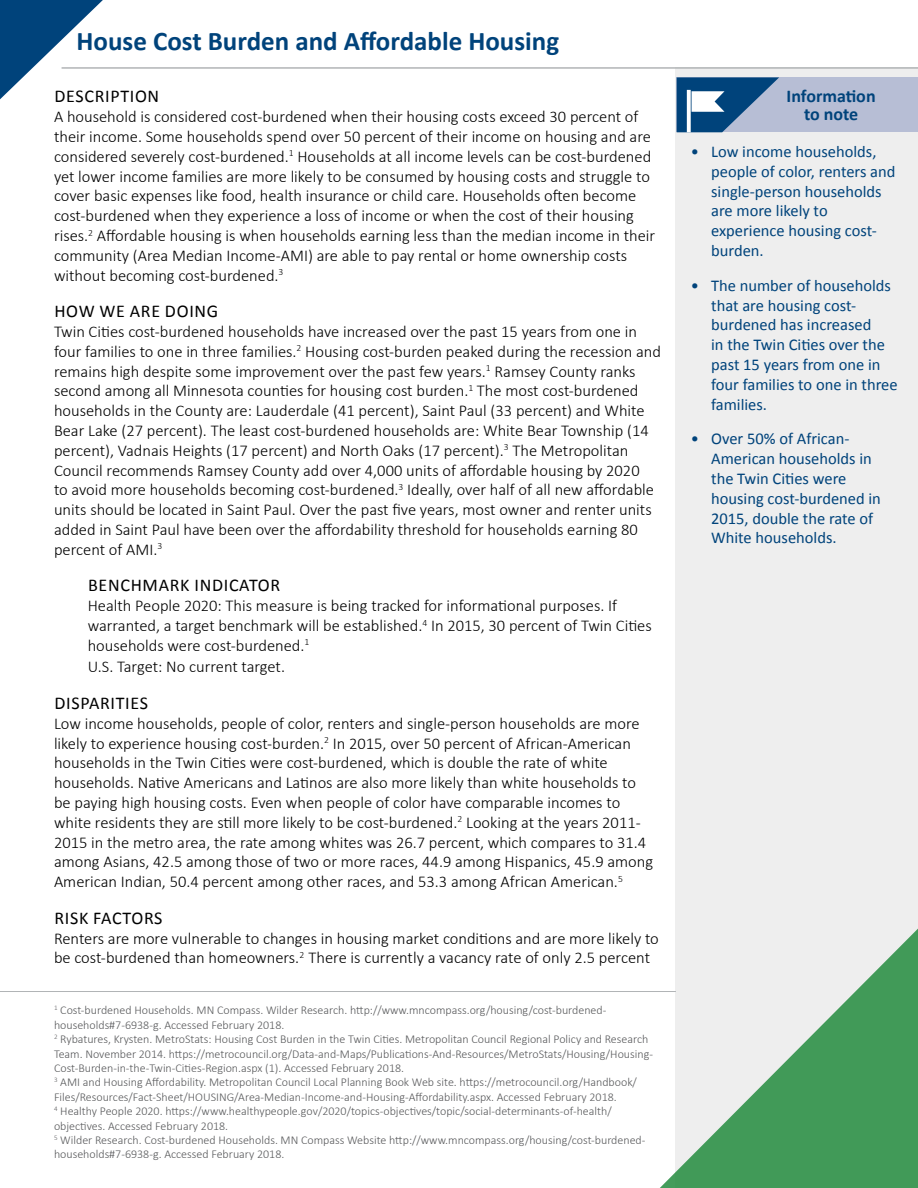
<style>
.page{position:relative;width:918px;height:1188px;background:#fff}
.page>*{position:absolute;margin:0;border:0;box-sizing:border-box;transform-origin:0 0}
.Page_Title{font:700 27px "Calibri";color:#00437b}
.Indented_Subheader{font:18px "Calibri";letter-spacing:.04em;color:#000}
.Callout_Header{font:700 18px/18px "Calibri";color:#00437b;text-align:center}
.Body_copy{font:300 16.5px/19.8px "Calibri";color:#000}
.t1{font:16.5px/19.8px "Calibri";color:#00437b}
.Indented_Body_Copy{font:300 16.5px/19.8px "Calibri";color:#000}
.footnotes{font:300 12px/14.4px "Calibri";color:#58595b}
</style>
<div class="page">
<div style="left:676px;top:68px;width:242px;height:1120px;background:#eee"></div>
<svg style="left:0;top:0;width:103px;height:99px"></svg>
<hr style="left:0;top:991px;width:676px;height:1px;background:#b1b4b6">
<hr style="left:62px;top:67px;width:856px;height:2px;background:#b1b4b6">
<svg style="left:660px;top:889px;width:258px;height:299px"></svg>
<div style="left:677px;top:77px;width:241px;height:55px;background:#b7bed5"></div>
<svg style="left:677px;top:77px;width:102px;height:55px"></svg>
<h3 class="Page_Title" style="left:77px;top:24px;width:484px">House Cost Burden and Affordable Housing</h3>
<h4 class="Indented_Subheader" style="left:54px;top:85px;width:106px">DESCRIPTION</h4>
<p class="Body_copy" style="left:54px;top:107px;width:603px">A household is considered cost-burdened when their housing costs exceed 30 percent of their income. Some households spend over 50 percent of their income on housing and are considered severely cost-burdened.<sup>1</sup> Households at all income levels can be cost-burdened yet lower income families are more likely to be consumed by housing costs and struggle to cover basic expenses like food, health insurance or child care. Households often become cost-burdened when they experience a loss of income or when the cost of their housing rises.<sup>2</sup> Affordable housing is when households earning less than the median income in their community (Area Median Income-AMI) are able to pay rental or home ownership costs without becoming cost-burdened.<sup>3</sup></p>
<h4 class="Indented_Subheader" style="left:54px;top:300px;width:165px">HOW WE ARE DOING</h4>
<p class="Body_copy" style="left:54px;top:322px;width:608px">Twin Cities cost-burdened households have increased over the past 15 years from one in four families to one in three families.<sup>2</sup> Housing cost-burden peaked during the recession and remains high despite some improvement over the past few years.<sup>1</sup> Ramsey County ranks second among all Minnesota counties for housing cost burden.<sup>1</sup> The most cost-burdened households in the County are: Lauderdale (41 percent), Saint Paul (33 percent) and White Bear Lake (27 percent). The least cost-burdened households are: White Bear Township (14 percent), Vadnais Heights (17 percent) and North Oaks (17 percent).<sup>3</sup> The Metropolitan Council recommends Ramsey County add over 4,000 units of affordable housing by 2020<br>to avoid more households becoming cost-burdened.<sup>3</sup> Ideally, over half of all new affordable units should be located in Saint Paul. Over the past five years, most owner and renter units added in Saint Paul have been over the affordability threshold for households earning 80 percent of AMI.<sup>3</sup></p>
<h4 class="Indented_Subheader" style="left:88px;top:574px;width:194px">BENCHMARK INDICATOR</h4>
<p class="Indented_Body_Copy" style="left:88px;top:596px;width:566px">Health People 2020: This measure is being tracked for informational purposes. If warranted, a target benchmark will be established.<sup>4</sup> In 2015, 30 percent of Twin Cities households were cost-burdened.<sup>1</sup></p>
<p class="Indented_Body_Copy" style="left:88px;top:657px;width:199px">U.S. Target: No current target.</p>
<h4 class="Indented_Subheader" style="left:54px;top:692px;width:95px">DISPARITIES</h4>
<p class="Body_copy" style="left:54px;top:713px;width:601px">Low income households, people of color, renters and single-person households are more likely to experience housing cost-burden.<sup>2</sup> In 2015, over 50 percent of African-American households in the Twin Cities were cost-burdened, which is double the rate of white households. Native Americans and Latinos are also more likely than white households to be paying high housing costs. Even when people of color have comparable incomes to white residents they are still more likely to be cost-burdened.<sup>2</sup> Looking at the years 2011- 2015 in the metro area, the rate among whites was 26.7 percent, which compares to 31.4 among Asians, 42.5 among those of two or more races, 44.9 among Hispanics, 45.9 among American Indian, 50.4 percent among other races, and 53.3 among African American.<sup>5</sup></p>
<h4 class="Indented_Subheader" style="left:54px;top:907px;width:110px">RISK FACTORS</h4>
<p class="Body_copy" style="left:54px;top:928px;width:606px">Renters are more vulnerable to changes in housing market conditions and are more likely to be cost-burdened than homeowners.<sup>2</sup> There is currently a vacancy rate of only 2.5 percent</p>
<h6 class="footnotes" style="left:54px;top:1003px;width:554px"><sup>1</sup> Cost-burdened Households. MN Compass. Wilder Research. http://www.mncompass.org/housing/cost-burdened&shy;households#7-6938-g. Accessed February 2018.</h6>
<h6 class="footnotes" style="left:54px;top:1032px;width:601px"><sup>2</sup> Rybatures, Krysten. MetroStats: Housing Cost Burden in the Twin Cities. Metropolitan Council Regional Policy and Research<br>Team. November 2014. https://metrocouncil.org/Data-and-Maps/Publications-And-Resources/MetroStats/Housing/Housing-<br>Cost-Burden-in-the-Twin-Cities-Region.aspx (1). Accessed February 2018.</h6>
<h6 class="footnotes" style="left:54px;top:1075px;width:585px"><sup>3</sup> AMI and Housing Affordability. Metropolitan Council Local Planning Book Web site. https://metrocouncil.org/Handbook/<br>Files/Resources/Fact-Sheet/HOUSING/Area-Median-Income-and-Housing-Affordability.aspx. Accessed February 2018.</h6>
<h6 class="footnotes" style="left:54px;top:1104px;width:559px"><sup>4</sup> Healthy People 2020. https://www.healthypeople.gov/2020/topics-objectives/topic/social-determinants-of-health/ objectives. Accessed February 2018.</h6>
<h6 class="footnotes" style="left:54px;top:1133px;width:593px"><sup>5</sup> Wilder Research. Cost-burdened Households. MN Compass Website http://www.mncompass.org/housing/cost-burdened&shy;households#7-6938-g. Accessed February 2018.</h6>
<h5 class="Callout_Header" style="left:787px;top:87px;width:91px">Information to note</h5>
<p class="t1" style="left:711px;top:142px;width:186px;text-indent:-20px">• Low income households, people of color, renters and single-person households are more likely to experience housing cost&shy;burden.</p>
<p class="t1" style="left:711px;top:275px;width:188px;text-indent:-20px">• The number of households that are housing cost&shy;burdened has increased<br>in the Twin Cities over the past 15 years from one in four families to one in three families.</p>
<p class="t1" style="left:711px;top:429px;width:171px;text-indent:-20px">• Over 50% of African-<br>American households in the Twin Cities were housing cost-burdened in<br>2015, double the rate of<br>White households.</p>
</div>
